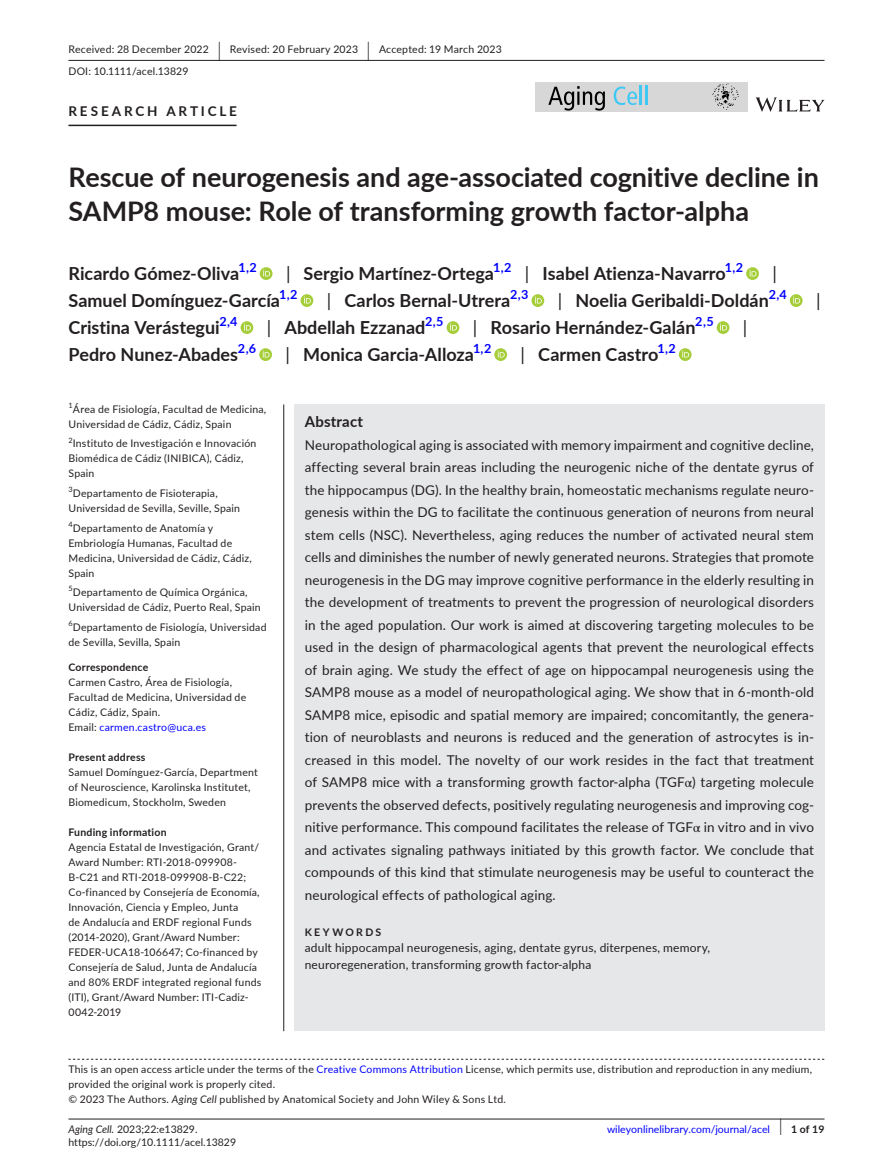
<style>
.page{position:relative;width:893px;height:1174px;background:#fff}
.page>*{position:absolute;margin:0;border:0;box-sizing:border-box;transform-origin:0 0}
.t1{font:700 27px/34.5px "Lato";letter-spacing:-.005em;color:#231f20}
.t2{font:700 18px "Lato";color:#231f20}
.t3{font:18px "Lato";color:#231f20}
.t4{font:700 15px "Lato";letter-spacing:.015em;color:#231f20}
.t5{font:13.5px/22.5px "Lato";letter-spacing:.01em;color:#231f20;text-align:justify}
.t6{font:700 13.5px "Lato";letter-spacing:.21em;color:#231f20}
.t7{font:12px/16.5px "Lato";letter-spacing:.015em;color:#231f20}
.t8{font:10.5px/15px "Lato";letter-spacing:.02em;color:#231f20}
.t9{font:10.5px "Lato";color:#231f20}
.t10{font:700 10.5px "Lato";letter-spacing:.02em;color:#231f20}
.t11{font:10.5px "Lato";color:#00f}
.t12{font:700 10.5px "Lato";letter-spacing:.22em;color:#231f20}
.s1{font-size:19.65px}
.s2{font-weight:400}
.s3{color:#00f}
.s4{font-family:"STIX"}
.s5{font-style:italic}
.s6{font-weight:400;font-size:17.4px}
</style>
<div class="page">
<hr style="left:68px;top:1118px;width:756px;height:1px;background:#231f20">
<svg style="left:756px;top:97px;width:68px;height:15px"></svg>
<div style="left:536px;top:82px;width:212px;height:30px;background:#d7d7d7"></div>
<svg style="left:548px;top:86px;width:57px;height:25px"></svg>
<svg style="left:614px;top:87px;width:23px;height:18px"></svg>
<hr style="left:640px;top:85px;width:2px;height:20px;background:#40c8f4">
<hr style="left:645px;top:85px;width:3px;height:20px;background:#40c8f4">
<img style="left:712px;top:83px;width:27px;height:27px">
<hr style="left:68px;top:60px;width:756px;height:1px;background:#231f20">
<hr style="left:68px;top:125px;width:169px;height:1px;background:#231f20">
<svg style="left:260px;top:267px;width:13px;height:13px"></svg>
<svg style="left:263px;top:269px;width:7px;height:7px"></svg>
<svg style="left:746px;top:267px;width:13px;height:13px"></svg>
<svg style="left:750px;top:269px;width:6px;height:7px"></svg>
<svg style="left:301px;top:294px;width:12px;height:13px"></svg>
<svg style="left:304px;top:296px;width:7px;height:7px"></svg>
<svg style="left:531px;top:294px;width:13px;height:13px"></svg>
<svg style="left:535px;top:296px;width:7px;height:7px"></svg>
<svg style="left:790px;top:294px;width:13px;height:13px"></svg>
<svg style="left:793px;top:296px;width:7px;height:7px"></svg>
<svg style="left:241px;top:321px;width:12px;height:13px"></svg>
<svg style="left:244px;top:323px;width:7px;height:7px"></svg>
<svg style="left:447px;top:321px;width:12px;height:13px"></svg>
<svg style="left:450px;top:323px;width:7px;height:7px"></svg>
<svg style="left:717px;top:321px;width:12px;height:13px"></svg>
<svg style="left:720px;top:323px;width:7px;height:7px"></svg>
<svg style="left:259px;top:348px;width:13px;height:13px"></svg>
<svg style="left:263px;top:350px;width:7px;height:7px"></svg>
<svg style="left:494px;top:348px;width:13px;height:13px"></svg>
<svg style="left:498px;top:350px;width:7px;height:7px"></svg>
<svg style="left:679px;top:348px;width:13px;height:13px"></svg>
<svg style="left:682px;top:350px;width:7px;height:7px"></svg>
<svg style="left:68px;top:1058px;width:756px;height:1px"></svg>
<hr style="left:283px;top:404px;width:1px;height:627px;background:#231f20">
<div style="left:294px;top:404px;width:530px;height:575px;background:#e6e7e9"></div>
<div style="left:294px;top:978px;width:530px;height:53px;background:#e6e7e9"></div>
<p class="t8" style="left:68px;top:38px;width:435px;line-height:21.8px">Received: 28 December 2022 <span class="s1">|</span> Revised: 20 February 2023 <span class="s1">|</span> Accepted: 19 March 2023<br>DOI: 10.1111/acel.13829</p>
<p class="t6" style="left:68px;top:101px;width:170px">RESEARCH ARTICLE</p>
<h1 class="t1" style="left:68px;top:159px;width:752px">Rescue of neurogenesis and age-associated cognitive decline in<br>SAMP8 mouse: Role of transforming growth factor-alpha</h1>
<h2 class="t2" style="left:68px;top:260px;width:190px">Ricardo Gómez-Oliva<sup>1,2</sup></h2>
<h2 class="t2" style="left:286px;top:260px;width:459px"><span class="s2">|</span> Sergio Martínez-Ortega<sup>1,2</sup> <span class="s2">|</span> Isabel Atienza-Navarro<sup>1,2</sup></h2>
<h2 class="t3" style="left:772px;top:260px;width:6px">|</h2>
<h2 class="t2" style="left:68px;top:287px;width:231px">Samuel Domínguez-García<sup>1,2</sup></h2>
<h2 class="t2" style="left:327px;top:287px;width:203px"><span class="s2">|</span> Carlos Bernal-Utrera<sup>2,3</sup></h2>
<h2 class="t2" style="left:558px;top:287px;width:231px"><span class="s2">|</span> Noelia Geribaldi-Doldán<sup>2,4</sup></h2>
<h2 class="t3" style="left:816px;top:287px;width:6px">|</h2>
<h2 class="t2" style="left:68px;top:314px;width:171px">Cristina Verástegui<sup>2,4</sup></h2>
<h2 class="t2" style="left:267px;top:314px;width:178px"><span class="s2">|</span> Abdellah Ezzanad<sup>2,5</sup></h2>
<h2 class="t2" style="left:473px;top:314px;width:242px"><span class="s2">|</span> Rosario Hernández-Galán<sup>2,5</sup></h2>
<h2 class="t3" style="left:743px;top:314px;width:6px">|</h2>
<h2 class="t2" style="left:68px;top:341px;width:189px">Pedro Nunez-Abades<sup>2,6</sup></h2>
<h2 class="t2" style="left:285px;top:341px;width:207px"><span class="s2">|</span> Monica Garcia-Alloza<sup>1,2</sup></h2>
<h2 class="t2" style="left:521px;top:341px;width:157px"><span class="s2">|</span> Carmen Castro<sup>1,2</sup></h2>
<p class="t8" style="left:68px;top:401px;width:199px"><sup>1</sup>Área de Fisiología, Facultad de Medicina,<br>Universidad de Cádiz, Cádiz, Spain</p>
<p class="t8" style="left:68px;top:436px;width:189px"><sup>2</sup>Instituto de Investigación e Innovación<br>Biomédica de Cádiz (INIBICA), Cádiz,<br>Spain</p>
<p class="t8" style="left:68px;top:485px;width:173px"><sup>3</sup>Departamento de Fisioterapia,<br>Universidad de Sevilla, Seville, Spain</p>
<p class="t8" style="left:68px;top:520px;width:185px"><sup>4</sup>Departamento de Anatomía y<br>Embriología Humanas, Facultad de<br>Medicina, Universidad de Cádiz, Cádiz,<br>Spain</p>
<p class="t8" style="left:68px;top:584px;width:194px"><sup>5</sup>Departamento de Química Orgánica,<br>Universidad de Cádiz, Puerto Real, Spain</p>
<p class="t8" style="left:68px;top:619px;width:200px"><sup>6</sup>Departamento de Fisiología, Universidad de Sevilla, Sevilla, Spain</p>
<p class="t10" style="left:68px;top:659px;width:81px">Correspondence</p>
<p class="t8" style="left:68px;top:674px;width:179px">Carmen Castro, Área de Fisiología,<br>Facultad de Medicina, Universidad de<br>Cádiz, Cádiz, Spain.<br>Email: <span class="s3">carmen.castro@uca.es</span></p>
<p class="t10" style="left:68px;top:749px;width:78px">Present address</p>
<p class="t8" style="left:68px;top:764px;width:191px">Samuel Domínguez-García, Department of Neuroscience, Karolinska Institutet,<br>Biomedicum, Stockholm, Sweden</p>
<p class="t10" style="left:68px;top:824px;width:100px">Funding information</p>
<p class="t8" style="left:68px;top:839px;width:194px">Agencia Estatal de Investigación, Grant/ Award Number: RTI-2018-099908- B-C21 and RTI-2018-099908-B-C22; Co-financed by Consejería de Economía, Innovación, Ciencia y Empleo, Junta<br>de Andalucía and ERDF regional Funds (2014-2020), Grant/Award Number:<br>FEDER-UCA18-106647; Co-financed by Consejería de Salud, Junta de Andalucía and 80% ERDF integrated regional funds (ITI), Grant/Award Number: ITI-Cadiz-0042-2019</p>
<p class="t4" style="left:305px;top:410px;width:60px">Abstract</p>
<p class="t5" style="left:305px;top:433px;width:511px">Neuropathological aging is associated with memory impairment and cognitive decline, affecting several brain areas including the neurogenic niche of the dentate gyrus of the hippocampus (DG). In the healthy brain, homeostatic mechanisms regulate neuro&shy;genesis within the DG to facilitate the continuous generation of neurons from neural stem cells (NSC). Nevertheless, aging reduces the number of activated neural stem cells and diminishes the number of newly generated neurons. Strategies that promote neurogenesis in the DG may improve cognitive performance in the elderly resulting in the development of treatments to prevent the progression of neurological disorders in the aged population. Our work is aimed at discovering targeting molecules to be used in the design of pharmacological agents that prevent the neurological effects of brain aging. We study the effect of age on hippocampal neurogenesis using the SAMP8 mouse as a model of neuropathological aging. We show that in 6-month-old SAMP8 mice, episodic and spatial memory are impaired; concomitantly, the genera&shy;tion of neuroblasts and neurons is reduced and the generation of astrocytes is in&shy;creased in this model. The novelty of our work resides in the fact that treatment of SAMP8 mice with a transforming growth factor-alpha (TGF<span class="s4">α</span>) targeting molecule prevents the observed defects, positively regulating neurogenesis and improving cog&shy;nitive performance. This compound facilitates the release of TGF<span class="s4">α</span> in vitro and in vivo and activates signaling pathways initiated by this growth factor. We conclude that compounds of this kind that stimulate neurogenesis may be useful to counteract the neurological effects of pathological aging.</p>
<p class="t12" style="left:305px;top:924px;width:78px">KEYWORDS</p>
<p class="t7" style="left:305px;top:939px;width:407px">adult hippocampal neurogenesis, aging, dentate gyrus, diterpenes, memory, neuroregeneration, transforming growth factor-alpha</p>
<p class="t8" style="left:68px;top:1061px;width:745px">This is an open access article under the terms of the <span class="s3">Creative Commons Attribution</span> License, which permits use, distribution and reproduction in any medium, provided the original work is properly cited.<br>© 2023 The Authors. <span class="s5">Aging Cell</span> published by Anatomical Society and John Wiley &amp; Sons Ltd.</p>
<p class="t9" style="left:68px;top:1121px;width:131px"><span class="s5">Aging Cell.</span> 2023;22:e13829.</p>
<p class="t10" style="left:779px;top:1121px;width:46px"><span class="s6">|</span> 1 of 19</p>
<p class="t9" style="left:68px;top:1135px;width:169px">https://doi.org/10.1111/acel.13829</p>
<p class="t11" style="left:607px;top:1121px;width:165px">wileyonlinelibrary.com/journal/acel</p>
</div>
